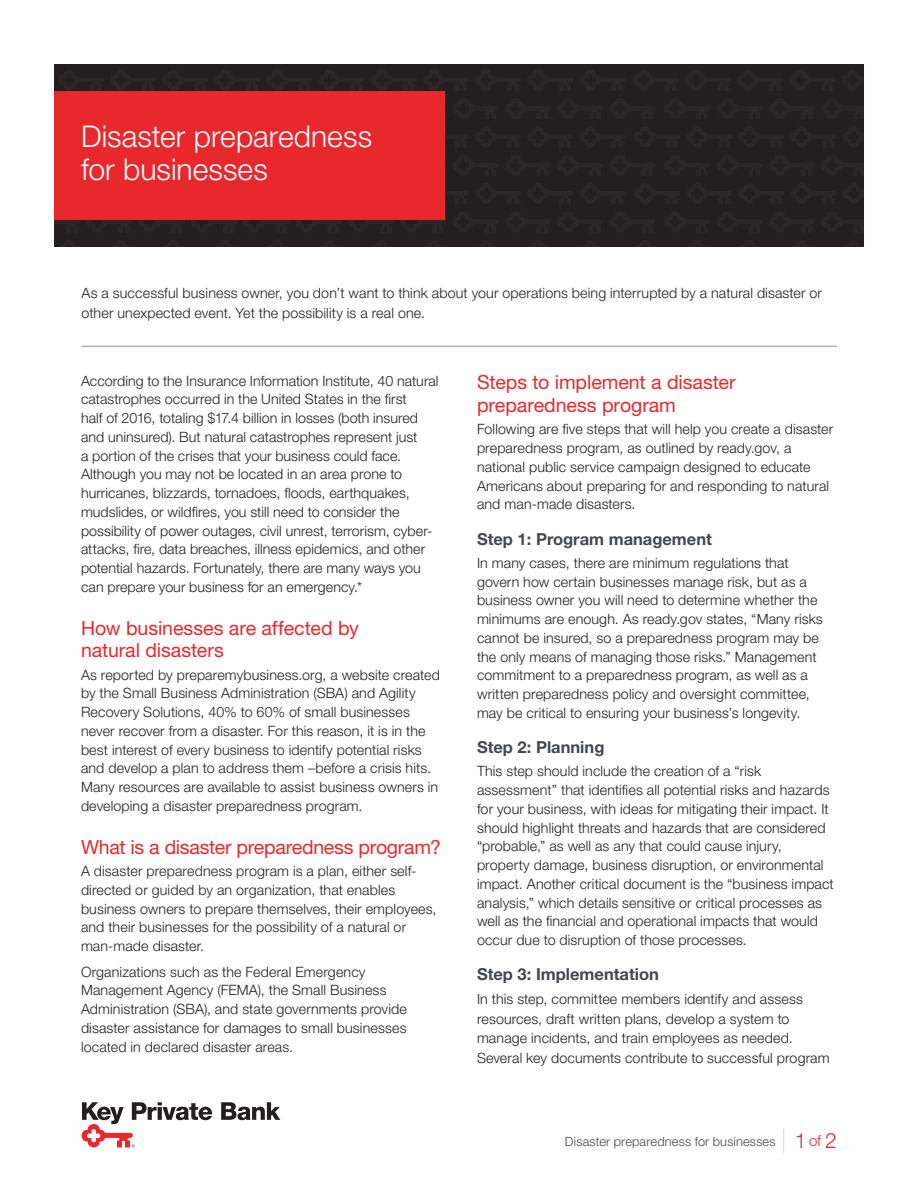
<style>
.page{position:relative;width:918px;height:1188px;background:#fff}
.page>*{position:absolute;margin:0;border:0;box-sizing:border-box;transform-origin:0 0}
._001__Header_Eyebrow{font:300 30px/33px "Helvetica Neue LT Std";color:#fff}
.t1{font:300 21px "Helvetica Neue LT Std";color:#e9282d}
._01__Headlines_-_13{font:19.5px/22.5px "Helvetica Neue LT Std";letter-spacing:-.005em;color:#e9282d}
._03__Subheads_11_13{font:700 16.5px "Helvetica Neue LT Std";color:#43474f}
._02__Body_-_9_5_13_5{font:300 14.25px/18.8px "Helvetica Neue LT Std";letter-spacing:.01em;color:#231f20}
.Footer_-_8_5_10{font:300 12.75px "Helvetica Neue LT Std";letter-spacing:.015em;color:#43474f}
.s1{font-size:15px}
</style>
<div class="page">
<div style="left:54px;top:65px;width:810px;height:182px;background:#231f20"></div>
<div style="left:54px;top:92px;width:391px;height:128px;background:#e9282d"></div>
<svg style="left:783px;top:1129px;width:1px;height:24px"></svg>
<svg style="left:221px;top:1102px;width:59px;height:18px"></svg>
<svg style="left:82px;top:1102px;width:130px;height:46px"></svg>
<hr style="left:82px;top:346px;width:755px;height:1px;background:#b4b2b2">
<p class="_001__Header_Eyebrow" style="left:81px;top:120px;width:293px">Disaster preparedness for businesses</p>
<p class="_02__Body_-_9_5_13_5" style="left:82px;top:283px;width:742px;line-height:19.5px">As a successful business owner, you don’t want to think about your operations being interrupted by a natural disaster or other unexpected event. Yet the possibility is a real one.</p>
<p class="_02__Body_-_9_5_13_5" style="left:81px;top:371px;width:359px">According to the Insurance Information Institute, 40 natural catastrophes occurred in the United States in the first<br>half of 2016, totaling $17.4 billion in losses (both insured and uninsured). But natural catastrophes represent just<br>a portion of the crises that your business could face.<br>Although you may not be located in an area prone to hurricanes, blizzards, tornadoes, floods, earthquakes, mudslides, or wildfires, you still need to consider the possibility of power outages, civil unrest, terrorism, cyber&shy;attacks, fire, data breaches, illness epidemics, and other potential hazards. Fortunately, there are many ways you can prepare your business for an emergency.*</p>
<p class="_01__Headlines_-_13" style="left:81px;top:616px;width:280px">How businesses are affected by natural disasters</p>
<p class="_02__Body_-_9_5_13_5" style="left:81px;top:665px;width:360px">As reported by preparemybusiness.org, a website created by the Small Business Administration (SBA) and Agility Recovery Solutions, 40% to 60% of small businesses never recover from a disaster. For this reason, it is in the best interest of every business to identify potential risks and develop a plan to address them –before a crisis hits.<br>Many resources are available to assist business owners in developing a disaster preparedness program.</p>
<p class="_01__Headlines_-_13" style="left:81px;top:835px;width:361px">What is a disaster preparedness program?</p>
<p class="_02__Body_-_9_5_13_5" style="left:81px;top:861px;width:357px">A disaster preparedness program is a plan, either self&shy;directed or guided by an organization, that enables business owners to prepare themselves, their employees, and their businesses for the possibility of a natural or man-made disaster.</p>
<p class="_02__Body_-_9_5_13_5" style="left:81px;top:962px;width:327px">Organizations such as the Federal Emergency Management Agency (FEMA), the Small Business Administration (SBA), and state governments provide disaster assistance for damages to small businesses located in declared disaster areas.</p>
<p class="_01__Headlines_-_13" style="left:477px;top:371px;width:260px">Steps to implement a disaster preparedness program</p>
<p class="_02__Body_-_9_5_13_5" style="left:477px;top:420px;width:358px">Following are five steps that will help you create a disaster preparedness program, as outlined by ready.gov, a national public service campaign designed to educate Americans about preparing for and responding to natural and man-made disasters.</p>
<p class="_03__Subheads_11_13" style="left:477px;top:529px;width:236px">Step 1: Program management</p>
<p class="_02__Body_-_9_5_13_5" style="left:477px;top:553px;width:347px">In many cases, there are minimum regulations that govern how certain businesses manage risk, but as a business owner you will need to determine whether the minimums are enough. As ready.gov states, “Many risks cannot be insured, so a preparedness program may be the only means of managing those risks.” Management commitment to a preparedness program, as well as a written preparedness policy and oversight committee, may be critical to ensuring your business’s longevity.</p>
<p class="_03__Subheads_11_13" style="left:477px;top:737px;width:129px">Step 2: Planning</p>
<p class="_02__Body_-_9_5_13_5" style="left:477px;top:762px;width:358px">This step should include the creation of a “risk assessment” that identifies all potential risks and hazards for your business, with ideas for mitigating their impact. It should highlight threats and hazards that are considered “probable,” as well as any that could cause injury, property damage, business disruption, or environmental impact. Another critical document is the “business impact analysis,” which details sensitive or critical processes as well as the financial and operational impacts that would occur due to disruption of those processes.</p>
<p class="_03__Subheads_11_13" style="left:477px;top:964px;width:184px">Step 3: Implementation</p>
<p class="_02__Body_-_9_5_13_5" style="left:477px;top:989px;width:354px;line-height:19.5px">In this step, committee members identify and assess resources, draft written plans, develop a system to manage incidents, and train employees as needed.<br>Several key documents contribute to successful program</p>
<p class="Footer_-_8_5_10" style="left:565px;top:1133px;width:212px">Disaster preparedness for businesses</p>
<p class="t1" style="left:795px;top:1127px;width:44px">1 <span class="s1">of</span> 2</p>
</div>
